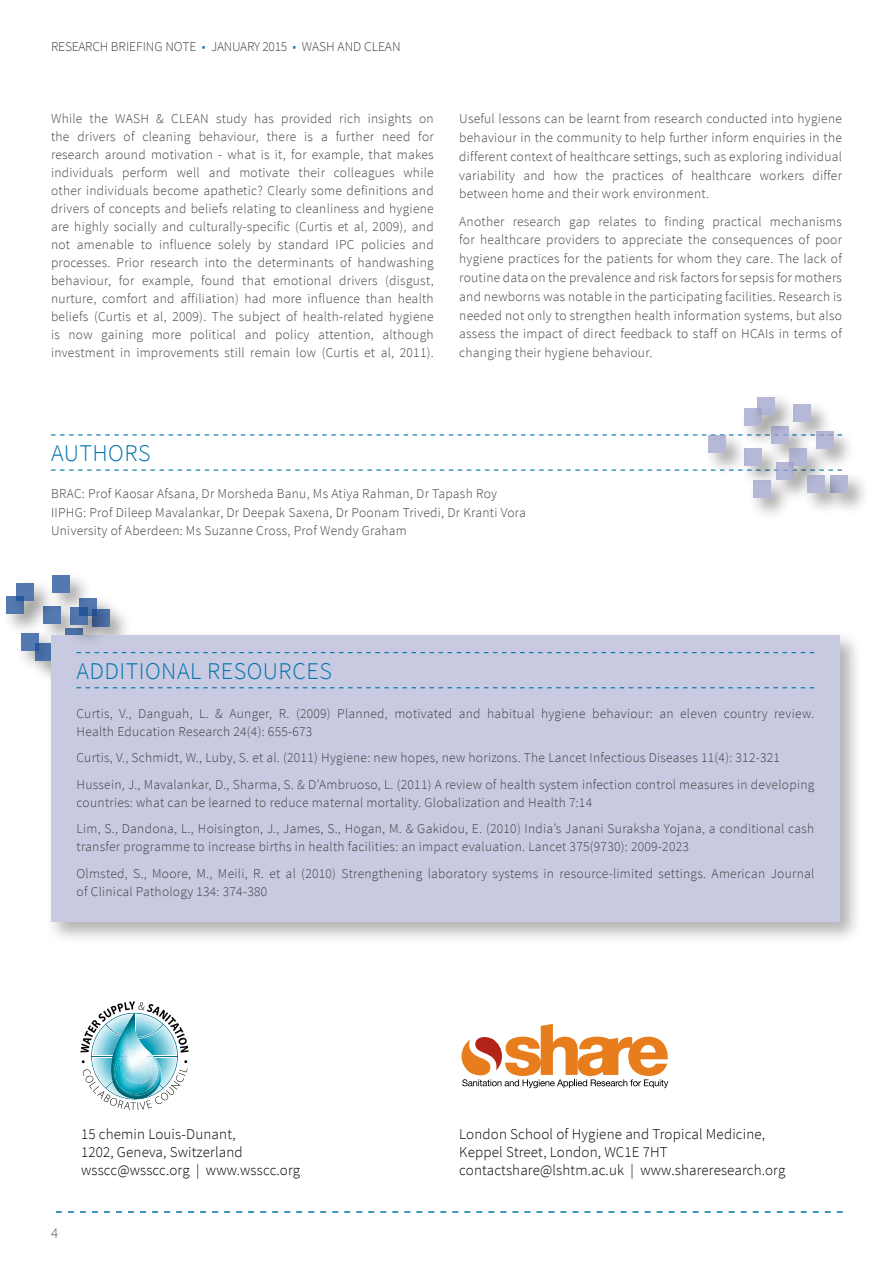
<style>
.page{position:relative;width:893px;height:1263px;background:#fff}
.page>*{position:absolute;margin:0;border:0;box-sizing:border-box;transform-origin:0 0}
.t1{font:300 24px "Source Sans Pro";letter-spacing:.02em;color:#0074ae}
.t2{font:300 15px/18px "Source Sans Pro";letter-spacing:.01em;color:#000}
.t3{font:300 15px "Source Sans Pro";color:#58595b}
.t4{font:300 13.5px/18px "Source Sans Pro";letter-spacing:.02em;color:#414042}
.t5{font:300 13.5px "Source Sans Pro";letter-spacing:-.02em;color:#414042}
.s1{color:#007cb4}
</style>
<div class="page">
<svg style="left:56px;top:1211px;width:787px;height:2px"></svg>
<svg style="left:80px;top:1001px;width:109px;height:109px"></svg>
<img style="left:119px;top:1061px;width:42px;height:34px">
<img style="left:121px;top:1049px;width:21px;height:2px">
<img style="left:113px;top:1052px;width:41px;height:33px">
<img style="left:115px;top:1055px;width:44px;height:38px">
<img style="left:120px;top:1051px;width:26px;height:2px">
<img style="left:120px;top:1053px;width:34px;height:31px">
<svg style="left:461px;top:1024px;width:207px;height:64px"></svg>
<div style="left:39px;top:601px;width:45px;height:45px;background:#000;opacity:.5"></div>
<div style="left:44px;top:606px;width:17px;height:17px;background:#5379b0"></div>
<div style="left:79px;top:598px;width:17px;height:17px;background:#5379b0"></div>
<div style="left:16px;top:628px;width:45px;height:45px;background:#000;opacity:.5"></div>
<div style="left:21px;top:633px;width:17px;height:17px;background:#5379b0"></div>
<div style="left:88px;top:604px;width:45px;height:46px;background:#000;opacity:.5"></div>
<div style="left:30px;top:638px;width:46px;height:46px;background:#000;opacity:.5"></div>
<svg style="left:36px;top:644px;width:10px;height:17px"></svg>
<div style="left:46px;top:630px;width:817px;height:315px;background:#000;opacity:.3"></div>
<div style="left:51px;top:635px;width:789px;height:286px;background:#c8cae1"></div>
<svg style="left:77px;top:652px;width:737px;height:1px"></svg>
<svg style="left:77px;top:687px;width:737px;height:1px"></svg>
<div style="left:2px;top:592px;width:45px;height:45px;background:#000;opacity:.5"></div>
<div style="left:7px;top:597px;width:17px;height:17px;background:#5379b0"></div>
<div style="left:47px;top:570px;width:45px;height:46px;background:#000;opacity:.5"></div>
<div style="left:52px;top:575px;width:17px;height:18px;background:#5379b0"></div>
<div style="left:12px;top:578px;width:45px;height:45px;background:#000;opacity:.5"></div>
<svg style="left:17px;top:583px;width:17px;height:17px"></svg>
<div style="left:66px;top:602px;width:45px;height:46px;background:#000;opacity:.5"></div>
<svg style="left:71px;top:607px;width:17px;height:17px"></svg>
<svg style="left:51px;top:434px;width:653px;height:1px"></svg>
<svg style="left:51px;top:469px;width:653px;height:2px"></svg>
<div style="left:739px;top:444px;width:46px;height:45px;background:#000;opacity:.5"></div>
<div style="left:744px;top:449px;width:17px;height:17px;background:#b5b8d7"></div>
<div style="left:788px;top:400px;width:46px;height:45px;background:#000;opacity:.5"></div>
<div style="left:793px;top:405px;width:18px;height:17px;background:#b5b8d7"></div>
<div style="left:739px;top:403px;width:46px;height:46px;background:#000;opacity:.5"></div>
<div style="left:744px;top:408px;width:17px;height:17px;background:#b5b8d7"></div>
<div style="left:766px;top:422px;width:46px;height:45px;background:#000;opacity:.5"></div>
<div style="left:771px;top:427px;width:17px;height:17px;background:#b5b8d6"></div>
<div style="left:825px;top:471px;width:46px;height:45px;background:#000;opacity:.5"></div>
<div style="left:771px;top:457px;width:46px;height:46px;background:#000;opacity:.5"></div>
<svg style="left:776px;top:462px;width:9px;height:14px"></svg>
<div style="left:753px;top:392px;width:45px;height:45px;background:#000;opacity:.5"></div>
<svg style="left:758px;top:397px;width:17px;height:17px"></svg>
<div style="left:704px;top:430px;width:45px;height:46px;background:#000;opacity:.5"></div>
<div style="left:709px;top:435px;width:17px;height:17px;background:#b5b8d7"></div>
<div style="left:785px;top:444px;width:45px;height:45px;background:#000;opacity:.5"></div>
<div style="left:790px;top:449px;width:17px;height:17px;background:#b2b6d4"></div>
<div style="left:811px;top:427px;width:45px;height:45px;background:#000;opacity:.5"></div>
<svg style="left:816px;top:432px;width:17px;height:17px"></svg>
<div style="left:802px;top:471px;width:45px;height:45px;background:#000;opacity:.5"></div>
<div style="left:807px;top:476px;width:17px;height:17px;background:#b3b7d5"></div>
<div style="left:748px;top:476px;width:45px;height:45px;background:#000;opacity:.5"></div>
<div style="left:753px;top:481px;width:17px;height:17px;background:#b5b8d7"></div>
<p class="t5" style="left:51px;top:38px;width:335px">RESEARCH BRIEFING NOTE <span class="s1">■</span> JANUARY 2015 <span class="s1">■</span> WASH an d clean</p>
<p class="t4" style="left:51px;top:110px;width:384px;text-align:justify">While the WASH &amp; CLEAN study has provided rich insights on the drivers of cleaning behaviour, there is a further need for research around motivation - what is it, for example, that makes individuals perform well and motivate their colleagues while other individuals become apathetic? Clearly some definitions and drivers of concepts and beliefs relating to cleanliness and hygiene are highly socially and culturally-specific (Curtis et al, 2009), and not amenable to influence solely by standard IPC policies and processes. Prior research into the determinants of handwashing behaviour, for example, found that emotional drivers (disgust, nurture, comfort and affiliation) had more influence than health beliefs (Curtis et al, 2009). The subject of health-related hygiene is now gaining more political and policy attention, although investment in improvements still remain low (Curtis et al, 2011).</p>
<p class="t4" style="left:459px;top:109px;width:384px;line-height:18.8px;text-align:justify">U seful lessons can be learnt from research conducted into hygiene behaviour in the community to help further inform enquiries in the different context of healthcare settings, such as exploring individual variability and how the practices of healthcare workers differ between home and their work environment.</p>
<p class="t4" style="left:459px;top:212px;width:385px;line-height:18.8px;text-align:justify">Another research gap relates to finding practical mechanisms for healthcare providers to appreciate the consequences of poor hygiene practices for the patients for whom they care. The lack of routine data on the prevalence and risk factors for sepsis for mothers and newborns was notable in the participating facilities. Research is needed not only to strengthen health information systems, but also assess the impact of direct feedback to staff on HCAIs in terms of changing their hygiene behaviour.</p>
<h1 class="t1" style="left:51px;top:438px;width:44px">Authors</h1>
<p class="t4" style="left:51px;top:485px;width:476px">BRAC: Prof Kaosar Afsana, Dr Morsheda Banu, Ms Atiya Rahman, Dr Tapash Roy<br>IIPHG: Prof Dileep Mavalankar, Dr Deepak Saxena, Dr Poonam Trivedi, Dr Kranti Vora<br>U niversity of Aberdeen: Ms Suzanne Cross, Prof Wendy Graham</p>
<h1 class="t1" style="left:77px;top:656px;width:145px">ADDITIONAL reso</h1>
<h1 class="t1" style="left:263px;top:656px;width:30px">urces</h1>
<p class="t4" style="left:77px;top:704px;width:739px">Curtis, V., Danguah, L. &amp; Aunger, R. (2009) Planned, motivated and habitual hygiene behaviour: an eleven country review.<br>Health Education Research 24(4): 655-673</p>
<p class="t4" style="left:77px;top:745px;width:739px;line-height:26.5px">Curtis, V., Schmidt, W., Luby, S. et al. (2011) Hygiene: new hopes, new horizons. The Lancet Infectious Diseases 11(4): 312-321<br>Hussein, J., Mavalankar, D., Sharma, S. &amp; D’Ambruoso, L. (2011) A review of health system infection control measures in developing</p>
<p class="t4" style="left:77px;top:789px;width:739px;line-height:26.5px">countries: what can be learned to reduce maternal mortality. Globalization and Health 7:14<br>Lim, S., Dandona, L., Hoisington, J., James, S., Hogan, M. &amp; Gakidou, E. (2010) India’s Janani Suraksha Yojana, a conditional cash</p>
<p class="t4" style="left:77px;top:834px;width:739px;line-height:26.5px">transfer programme to increase births in health facilities: an impact evaluation. Lancet 375(9730): 2009-2023<br>Olmsted, S., Moore, M., Meili, R. et al (2010) Strengthening laboratory systems in resource-limited settings. American Journal</p>
<p class="t4" style="left:77px;top:882px;width:192px">of Clinical Pathology 134: 374-380</p>
<p class="t3" style="left:51px;top:1224px;width:9px">4</p>
<p class="t2" style="left:81px;top:1125px;width:221px">15 chemin Louis-Dunant,<br>1202, Geneva, Switzerland wsscc@wsscc.org | www.wsscc.org</p>
<p class="t2" style="left:459px;top:1125px;width:328px">London School of Hygiene and Tropical Medicine,<br>Keppel Street, London, WC1E 7HT contactshare@lshtm.ac.uk | www.shareresearch.org</p>
</div>
